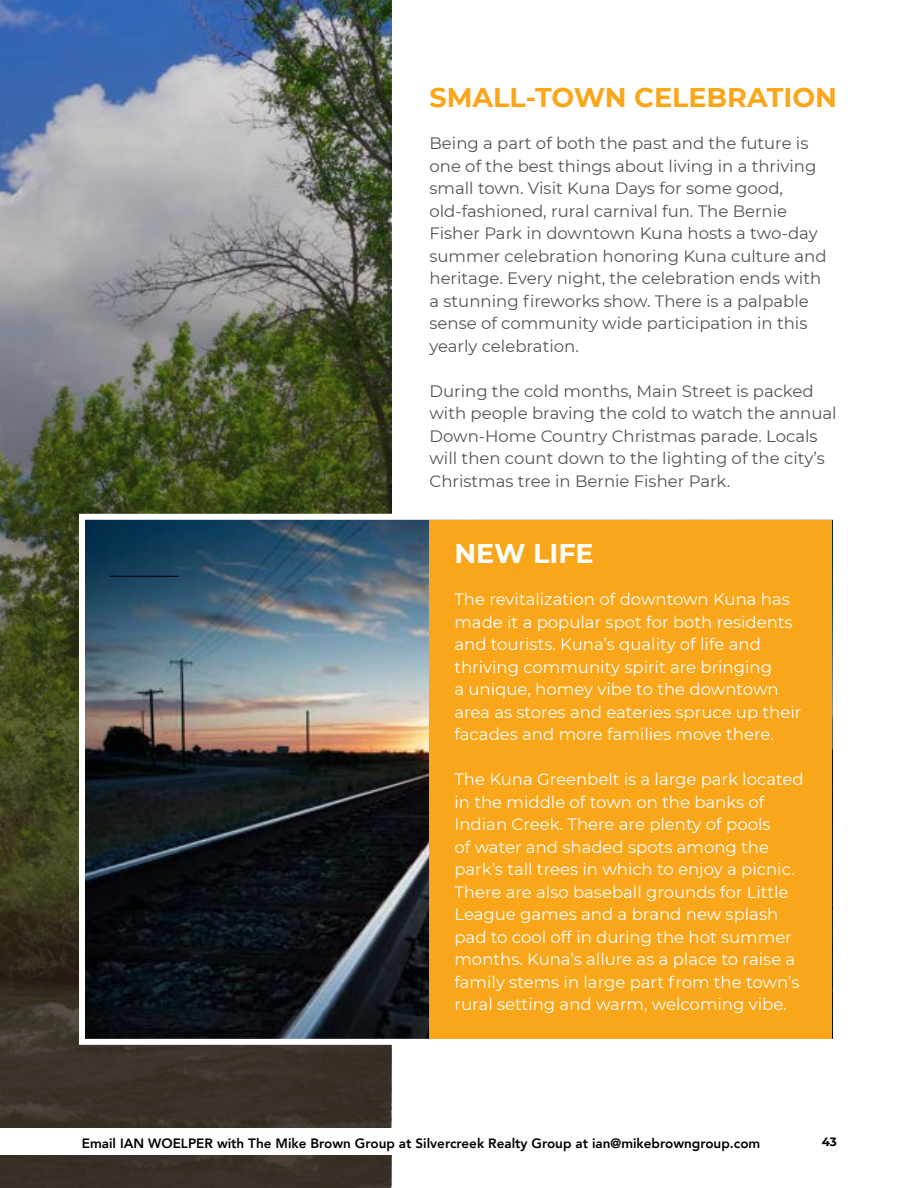
<style>
.page{position:relative;width:918px;height:1188px;background:#fff}
.page>*{position:absolute;margin:0;border:0;box-sizing:border-box;transform-origin:0 0}
.t1{font:700 27px "Montserrat";color:#faa61a}
.t2{font:700 27px "Montserrat";color:#fff}
.t3{font:16.5px/22.5px "Montserrat";color:#fff}
.t4{font:16.5px/22.5px "Montserrat";color:#545456}
.t5{font:800 13.5px "Avenir";color:#000}
.t6{font:700 12px "Montserrat";color:#000}
.s1{font-weight:400}
</style>
<div class="page">
<img style="left:0;top:0;width:391px;height:1188px">
<img style="left:86px;top:521px;width:343px;height:517px">
<div style="left:79px;top:514px;width:760px;height:531px;border:6px solid #fff"></div>
<div style="left:429px;top:520px;width:403px;height:519px;background:#faa61a"></div>
<hr style="left:110px;top:576px;width:69px;height:1px;background:#000">
<div style="left:0;top:1128px;width:814px;height:27px;background:#fff"></div>
<h1 class="t1" style="left:429px;top:78px;width:409px">SMALL-TOWN CELEBRATION</h1>
<p class="t4" style="left:429px;top:132px;width:399px">Being a part of both the past and the future is one of the best things about living in a thriving small town. Visit Kuna Days for some good, old-fashioned, rural carnival fun. The Bernie Fisher Park in downtown Kuna hosts a two-day summer celebration honoring Kuna culture and heritage. Every night, the celebration ends with a stunning fireworks show. There is a palpable sense of community wide participation in this yearly celebration.</p>
<p class="t4" style="left:429px;top:379px;width:409px">During the cold months, Main Street is packed with people braving the cold to watch the annual Down-Home Country Christmas parade. Locals will then count down to the lighting of the city’s Christmas tree in Bernie Fisher Park.</p>
<h1 class="t2" style="left:454px;top:534px;width:141px">NEW LIFE</h1>
<p class="t3" style="left:454px;top:587px;width:349px">The revitalization of downtown Kuna has made it a popular spot for both residents and tourists. Kuna’s quality of life and thriving community spirit are bringing<br>a unique, homey vibe to the downtown area as stores and eateries spruce up their facades and more families move there.</p>
<p class="t3" style="left:454px;top:768px;width:351px">The Kuna Greenbelt is a large park located in the middle of town on the banks of Indian Creek. There are plenty of pools<br>of water and shaded spots among the park’s tall trees in which to enjoy a picnic.<br>There are also baseball grounds for Little League games and a brand new splash pad to cool off in during the hot summer months. Kuna’s allure as a place to raise a family stems in large part from the town’s rural setting and warm, welcoming vibe.</p>
<p class="t6" style="left:493px;top:1133px;width:301px"><span class="s1">Email Eva Steinwald at</span> eva@steinwaldgroup.com</p>
<p class="t6" style="left:822px;top:1133px;width:17px">43</p>
<p class="t5" style="left:82px;top:1132px;width:680px">Email IAN WOELPER with The Mike Brown Group at Silvercreek Realty Group at ian@mikebrowngroup.com</p>
</div>
